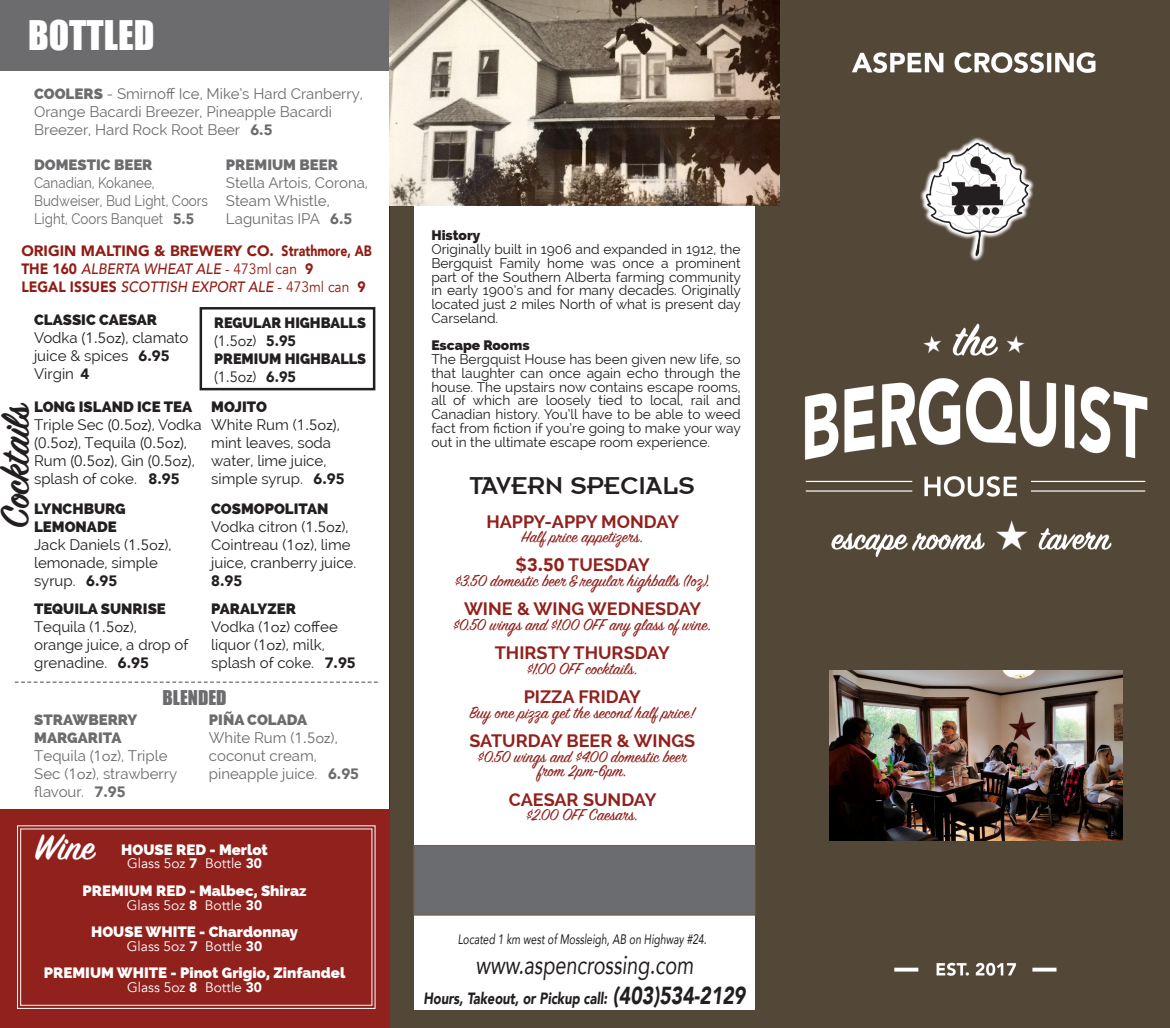
<style>
.page{position:relative;width:1170px;height:1028px;background:#fff}
.page>*{position:absolute;margin:0;border:0;box-sizing:border-box;transform-origin:0 0}
.t1{font:600 43.75px "Sign Painter House Script";color:#231f20}
.t2{font:600 40px "Sign Painter House Script";color:#fff}
.t3{font:37.5px "Impact";color:#fff}
.t4{font:27px "Insignia";color:#231f20}
.t5{font:italic 26px "Avenir";color:#231f20;scale:.76 1}
.t6{font:18.75px "Impact";color:#6c6c6f}
.t7{font:18px "Sign Painter House Script";color:#91211d}
.t8{font:700 18px "Raleway";color:#91211d}
.t9{font:italic 900 16.25px "Avenir";color:#231f20;scale:.79 1}
.t10{font:15px/18px "Raleway";color:#231f20}
.t11{font:15px/18px "Raleway";color:#6c6c6f}
.t12{font:800 15px "Raleway";color:#fff}
.t13{font:800 15px/18px "Raleway";color:#231f20}
.t14{font:italic 500 15px "Avenir";color:#901d15;scale:.92 1}
.t15{font:15px/18px "Raleway";color:#6c6c6f;scale:.89 1}
.t16{font:800 15px/18px "Raleway";color:#231f20;scale:.96 1}
.t17{font:800 15px "Raleway";color:#6c6c6f}
.t18{font:900 15px "Avenir";color:#901d15}
.t19{font:13.75px/13.8px "Raleway";color:#231f20;text-align:justify}
.t20{font:13.75px "Avenir";color:#fff}
.t21{font:italic 13.75px "Avenir";color:#231f20;scale:.75 1}
.t22{font:800 13.75px "Raleway";color:#231f20}
.s1{font-weight:800}
.s2{font-family:"Avenir";font-weight:900}
.s3{font-weight:900;font-style:normal}
.s4{font-weight:400;font-style:normal}
.s5{font-family:"Avenir"}
.s6{font-family:"Avenir";font-weight:400}
.s7{font-weight:400}
.s8{font-weight:900}
.s9{font-size:24.5px}
</style>
<div class="page">
<div style="left:390px;top:0;width:779px;height:1028px;background:#534738"></div>
<div style="left:199px;top:307px;width:176px;height:83px;border:2px solid #231f20"></div>
<div style="left:0;top:810px;width:389px;height:218px;background:#91211c"></div>
<svg style="left:17px;top:825px;width:358px;height:184px"></svg>
<div style="left:0;top:0;width:389px;height:70px;background:#6c6c6f"></div>
<svg style="left:15px;top:681px;width:363px;height:2px"></svg>
<div style="left:414px;top:70px;width:340px;height:940px;background:#fff"></div>
<img style="left:389px;top:0;width:390px;height:205px">
<div style="left:413px;top:845px;width:342px;height:70px;background:#6b6c6f;border:1px solid #72604e"></div>
<img style="left:779px;top:0;width:369px;height:976px">
<img style="left:829px;top:670px;width:293px;height:170px">
<p class="t3" style="left:28px;top:6px;width:128px">BOTTLED</p>
<p class="t11" style="left:34px;top:85px;width:330px"><span class="s1">COOLERS</span> - Smirnoff Ice, Mike’s Hard Cranberry,<br>Orange Bacardi Breezer, Pineapple Bacardi<br>Breezer, Hard Rock Root Beer <span class="s2">6.5</span></p>
<p class="t17" style="left:34px;top:156px;width:120px">DOMESTIC BEER</p>
<p class="t15" style="left:34px;top:173px;width:197px">Canadian, Kokanee,<br>Budweiser, Bud Light, Coors<br>Light, Coors Banquet <span class="s2">5.5</span></p>
<p class="t17" style="left:226px;top:156px;width:113px">PREMIUM BEER</p>
<p class="t11" style="left:226px;top:173px;width:143px">Stella Artois, Corona,<br>Steam Whistle,<br>Lagunitas IPA <span class="s2">6.5</span></p>
<p class="t18" style="left:21px;top:238px;width:352px">ORIGIN MALTING &amp; BREWERY CO. Strathmore, AB</p>
<p class="t14" style="left:21px;top:260px;width:318px"><span class="s3">THE 160</span> ALBERTA WHEAT ALE <span class="s4">- 473ml can</span> <span class="s3">9</span></p>
<p class="t14" style="left:21px;top:278px;width:375px"><span class="s3">LEGAL ISSUES</span> SCOTTISH EXPORT ALE <span class="s4">- 473ml can</span> <span class="s3">9</span></p>
<p class="t13" style="left:34px;top:311px;width:125px">CLASSIC CAESAR</p>
<p class="t10" style="left:34px;top:329px;width:156px">Vodka <span class="s5">(1.5oz)</span>, clamato juice &amp; spices <span class="s2">6.95</span></p>
<p class="t10" style="left:34px;top:365px;width:57px">Virgin <span class="s2">4</span></p>
<p class="t13" style="left:34px;top:398px;width:159px">LONG ISLAND ICE TEA</p>
<p class="t10" style="left:34px;top:416px;width:169px">Triple Sec <span class="s5">(0.5oz)</span>, Vodka <span class="s5">(0.5oz)</span>, Tequila <span class="s5">(0.5oz)</span>,<br>Rum <span class="s5">(0.5oz)</span>, Gin <span class="s5">(0.5oz)</span>, splash of coke. <span class="s2">8.95</span></p>
<p class="t1" style="left:-11px;top:528px;width:128px;rotate:-90deg">Cocktails</p>
<p class="t13" style="left:34px;top:499px;width:93px">LYNCHBURG<br>LEMONADE</p>
<p class="t10" style="left:34px;top:535px;width:139px">Jack Daniels (<span class="s5">1.5oz</span>), lemonade, simple syrup. <span class="s2">6.95</span></p>
<p class="t13" style="left:34px;top:600px;width:133px">TEQUILA SUNRISE</p>
<p class="t10" style="left:34px;top:617px;width:156px">Tequila (<span class="s5">1.5oz</span>), orange juice, a drop of grenadine. <span class="s2">6.95</span></p>
<p class="t16" style="left:214px;top:313px;width:160px">REGULAR HIGHBALLS <span class="s6">(1.5oz</span><span class="s7">)</span> <span class="s2">5.95</span></p>
<p class="t16" style="left:214px;top:349px;width:160px">PREMIUM HIGHBALLS <span class="s6">(1.5oz</span><span class="s7">)</span> <span class="s2">6.95</span></p>
<p class="t13" style="left:211px;top:398px;width:57px">MOJITO</p>
<p class="t10" style="left:211px;top:416px;width:135px">White Rum (<span class="s5">1.5oz)</span>, mint leaves, soda water, lime juice, simple syrup. <span class="s2">6.95</span></p>
<p class="t13" style="left:211px;top:499px;width:119px">COSMOPOLITAN</p>
<p class="t10" style="left:211px;top:517px;width:146px">Vodka citron (<span class="s5">1.5oz</span>),<br>Cointreau (<span class="s5">1oz</span>), lime juice, cranberry juice.<br><span class="s2">8.95</span></p>
<p class="t13" style="left:211px;top:600px;width:86px">PARALYZER</p>
<p class="t10" style="left:211px;top:617px;width:146px">Vodka (<span class="s5">1oz</span>) coffee liquor (<span class="s5">1oz</span>), milk, splash of coke. <span class="s2">7.95</span></p>
<p class="t6" style="left:162px;top:683px;width:65px">BLENDED</p>
<p class="t17" style="left:34px;top:711px;width:105px">STRAWBERRY</p>
<p class="t17" style="left:34px;top:729px;width:89px">MARGARITA</p>
<p class="t11" style="left:34px;top:747px;width:144px">Tequila <span class="s5">(1oz</span>), Triple<br>Sec (<span class="s5">1oz</span>), strawberry flavour. <span class="s2">7.95</span></p>
<p class="t17" style="left:209px;top:711px;width:100px">PIÑA COLADA</p>
<p class="t11" style="left:209px;top:729px;width:152px">White Rum (<span class="s5">1.5oz</span>), coconut cream, pineapple juice. <span class="s2">6.95</span></p>
<p class="t2" style="left:34px;top:822px;width:62px">Wine</p>
<p class="t12" style="left:121px;top:840px;width:148px">HOUSE RED - Merlot</p>
<p class="t20" style="left:127px;top:855px;width:136px">Glass 5oz <span class="s8">7</span> Bottle <span class="s8">30</span></p>
<p class="t12" style="left:83px;top:882px;width:225px">PREMIUM RED - Malbec, Shiraz</p>
<p class="t20" style="left:127px;top:896px;width:137px">Glass 5oz <span class="s8">8</span> Bottle <span class="s8">30</span></p>
<p class="t12" style="left:91px;top:923px;width:208px">HOUSE WHITE - Chardonnay</p>
<p class="t20" style="left:127px;top:938px;width:137px">Glass 5oz <span class="s8">7</span> Bottle <span class="s8">30</span></p>
<p class="t12" style="left:44px;top:964px;width:303px">PREMIUM WHITE - Pinot Grigio, Zinfandel</p>
<p class="t20" style="left:127px;top:979px;width:136px">Glass 5oz <span class="s8">8</span> Bottle <span class="s8">30</span></p>
<p class="t22" style="left:431px;top:227px;width:50px">History</p>
<p class="t19" style="left:431px;top:242px;width:311px">Originally built in 1906 and expanded in 1912, the Bergquist Family home was once a prominent part of the Southern Alberta farming community in early 1900’s and for many decades. Originally located just 2 miles North of what is present day Carseland.</p>
<p class="t22" style="left:431px;top:337px;width:100px">Escape Rooms</p>
<p class="t19" style="left:431px;top:352px;width:311px">The Bergquist House has been given new life, so that laughter can once again echo through the house. The upstairs now contains escape rooms, all of which are loosely tied to local, rail and Canadian history. You’ll have to be able to weed fact from fiction if you’re going to make your way out in the ultimate escape room experience.</p>
<p class="t4" style="left:469px;top:471px;width:227px">TAVERN SPECIALS</p>
<p class="t8" style="left:486px;top:511px;width:194px">HAPPY-APPY MONDAY</p>
<p class="t7" style="left:521px;top:526px;width:124px">Half price appetizers.</p>
<p class="t8" style="left:515px;top:555px;width:135px">$<span class="s2">3.50</span> TUESDAY</p>
<p class="t7" style="left:454px;top:569px;width:257px">$3.50 domestic beer &amp; regular highballs (1oz).</p>
<p class="t8" style="left:464px;top:598px;width:239px">WINE &amp; WING WEDNESDAY</p>
<p class="t7" style="left:453px;top:613px;width:260px">$0.50 wings and $1.00 OFF any glass of wine.</p>
<p class="t8" style="left:494px;top:642px;width:176px">THIRSTY THURSDAY</p>
<p class="t7" style="left:527px;top:657px;width:112px">$1.00 OFF cocktails.</p>
<p class="t8" style="left:523px;top:686px;width:119px">PIZZA FRIDAY</p>
<p class="t7" style="left:469px;top:701px;width:227px">Buy one pizza get the second half price!</p>
<p class="t8" style="left:469px;top:730px;width:227px">SATURDAY BEER &amp; WINGS</p>
<p class="t7" style="left:477px;top:745px;width:212px">$0.50 wings and $4.00 domestic beer</p>
<p class="t7" style="left:537px;top:760px;width:91px">from 2pm-6pm.</p>
<p class="t8" style="left:509px;top:789px;width:149px">CAESAR SUNDAY</p>
<p class="t7" style="left:526px;top:803px;width:113px">$2.00 OFF Caesars.</p>
<p class="t21" style="left:457px;top:931px;width:333px">Located 1 km west of Mossleigh, AB on Highway #24.</p>
<p class="t9" style="left:423px;top:985px;width:409px">Hours, Takeout, or Pickup call: <span class="s9">(403)534-2129</span></p>
<p class="t5" style="left:475px;top:948px;width:288px">www.aspencrossing.com</p>
</div>
